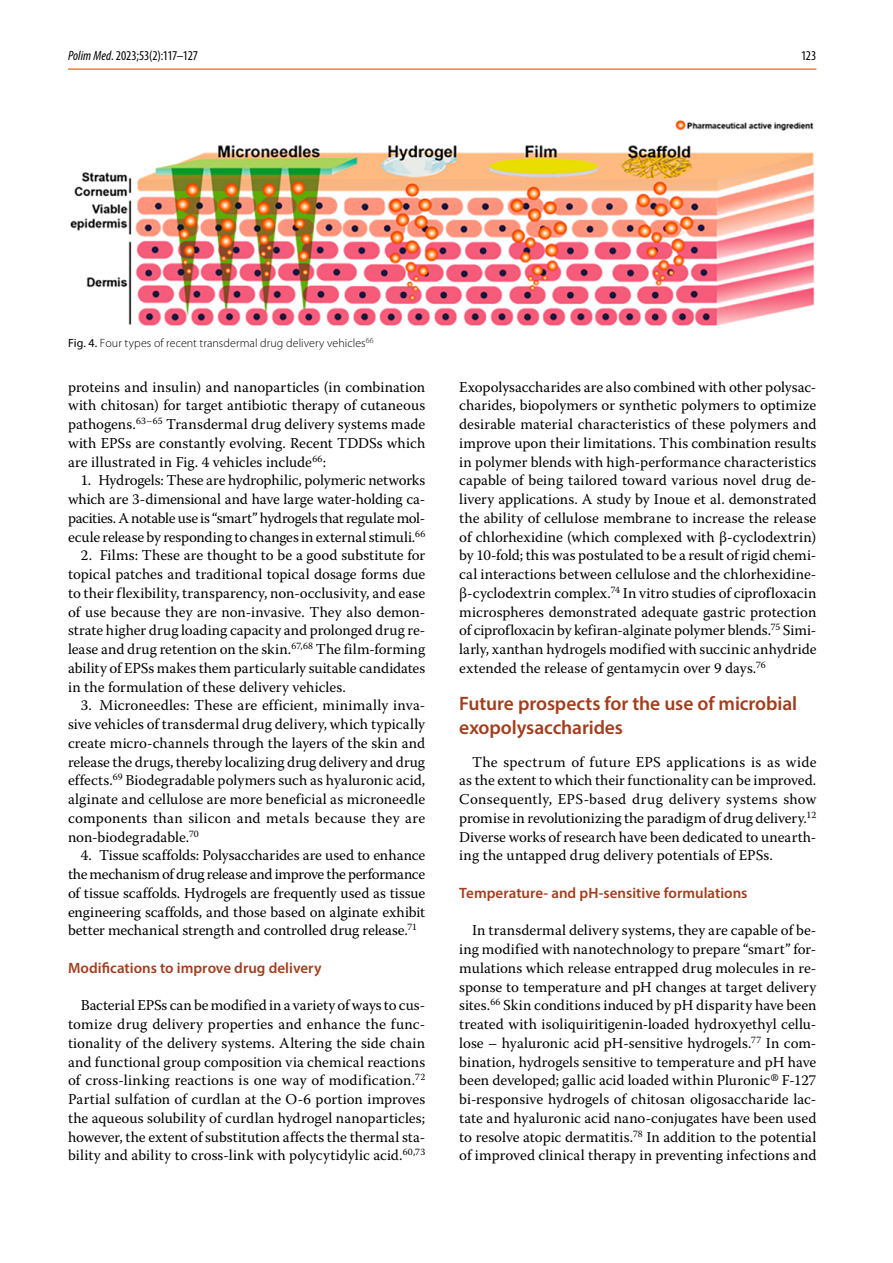
<style>
.page{position:relative;width:893px;height:1263px;background:#fff}
.page>*{position:absolute;margin:0;border:0;box-sizing:border-box;transform-origin:0 0}
.naglowek_2_st{font:600 19.5px/23.4px "Myriad Pro";letter-spacing:-.005em;color:#a23e1d}
.tekst_glowny{font:15px/18.8px "Warnock Pro";letter-spacing:.005em;color:#000;text-align:justify}
.naglowek_3_st{font:600 15px "Myriad Pro";color:#a23e1d}
.t1{font:condensed 13.5px "Myriad Pro";letter-spacing:-.01em;color:#000}
.tytul_ryciny{font:300 12px "Myriad Pro";letter-spacing:.005em;color:#000}
.s1{font-style:italic}
.s2{font-weight:400}
.s3{font-family:"Adobe Caslon Pro"}
</style>
<div class="page">
<hr style="left:68px;top:68px;width:748px;height:2px;background:#f07f3c">
<img style="left:70px;top:120px;width:745px;height:206px">
<p class="t1" style="left:68px;top:47px;width:131px"><span class="s1">Polim Med</span>. 2023;53(2):117–127</p>
<p class="t1" style="left:801px;top:47px;width:17px">123</p>
<p class="tytul_ryciny" style="left:68px;top:336px;width:307px"><span class="s2">Fig. 4.</span> Four types of recent transdermal drug delivery vehicles<sup>66</sup></p>
<p class="tekst_glowny" style="left:68px;top:377px;width:359px">proteins and insulin) and nanoparticles (in combination with chitosan) for target antibiotic therapy of cutaneous pathogens.<sup>63–65</sup> Transdermal drug delivery systems made with EPSs are constantly evolving. Recent TDDSs which are illustrated in Fig. 4 vehicles include<sup>66</sup>:</p>
<p class="tekst_glowny" style="left:68px;top:471px;width:359px;text-indent:13px">1. Hydrogels: These are hydrophilic, polymeric networks which are 3-dimensional and have large water-holding ca&shy;pacities. A notable use is “smart” hydrogels that regulate mol&shy;ecule release by responding to changes in external stimuli.<sup>66</sup></p>
<p class="tekst_glowny" style="left:68px;top:546px;width:359px;text-indent:13px">2. Films: These are thought to be a good substitute for topical patches and traditional topical dosage forms due to their flexibility, transparency, non-occlusivity, and ease of use because they are non-invasive. They also demon&shy;strate higher drug loading capacity and prolonged drug re&shy;lease and drug retention on the skin.<sup>67,68</sup> The film-forming ability of EPSs makes them particularly suitable candidates in the formulation of these delivery vehicles.</p>
<p class="tekst_glowny" style="left:68px;top:696px;width:359px;text-indent:13px">3. Microneedles: These are efficient, minimally inva&shy;sive vehicles of transdermal drug delivery, which typically create micro-channels through the layers of the skin and release the drugs, thereby localizing drug delivery and drug effects.<sup>69</sup> Biodegradable polymers such as hyaluronic acid, alginate and cellulose are more beneficial as microneedle components than silicon and metals because they are non-biodegradable.<sup>70</sup></p>
<p class="tekst_glowny" style="left:68px;top:846px;width:359px;text-indent:13px">4. Tissue scaffolds: Polysaccharides are used to enhance the mechanism of drug release and improve the performance of tissue scaffolds. Hydrogels are frequently used as tissue engineering scaffolds, and those based on alginate exhibit better mechanical strength and controlled drug release.<sup>71</sup></p>
<h4 class="naglowek_3_st" style="left:68px;top:958px;width:255px">Modifications to improve drug delivery</h4>
<p class="tekst_glowny" style="left:68px;top:996px;width:359px;text-indent:13px">Bacterial EPSs can be modified in a variety of ways to cus&shy;tomize drug delivery properties and enhance the func&shy;tionality of the delivery systems. Altering the side chain and functional group composition via chemical reactions of cross-linking reactions is one way of modification.<sup>72<br></sup>Partial sulfation of curdlan at the O-6 portion improves the aqueous solubility of curdlan hydrogel nanoparticles; however, the extent of substitution affects the thermal sta&shy;bility and ability to cross-link with polycytidylic acid.<sup>60,73</sup></p>
<p class="tekst_glowny" style="left:459px;top:377px;width:359px">Exopolysaccharides are also combined with other polysac&shy;charides, biopolymers or synthetic polymers to optimize desirable material characteristics of these polymers and improve upon their limitations. This combination results in polymer blends with high-performance characteristics capable of being tailored toward various novel drug de&shy;livery applications. A study by Inoue et al. demonstrated the ability of cellulose membrane to increase the release of chlorhexidine (which complexed with β-cyclodextrin) by 10-fold; this was postulated to be a result of rigid chemi&shy;cal interactions between cellulose and the chlorhexidine&shy;β-cyclodextrin complex.<sup>74</sup> In vitro studies of ciprofloxacin microspheres demonstrated adequate gastric protection of ciprofloxacin by kefiran-alginate polymer blends.<sup>75</sup> Simi&shy;larly, xanthan hydrogels modified with succinic anhydride extended the release of gentamycin over 9 days.<sup>76</sup></p>
<h3 class="naglowek_2_st" style="left:459px;top:692px;width:339px">Future prospects for the use of microbial exopolysaccharides</h3>
<p class="tekst_glowny" style="left:459px;top:752px;width:359px;text-indent:13px">The spectrum of future EPS applications is as wide as the extent to which their functionality can be improved.<br>Consequently, EPS-based drug delivery systems show promise in revolutionizing the paradigm of drug delivery.<sup>12<br></sup>Diverse works of research have been dedicated to unearth&shy;ing the untapped drug delivery potentials of EPSs.</p>
<h4 class="naglowek_3_st" style="left:459px;top:883px;width:290px">Temperature- and pH-sensitive formulations</h4>
<p class="tekst_glowny" style="left:459px;top:921px;width:359px;text-indent:13px">In transdermal delivery systems, they are capable of be&shy;ing modified with nanotechnology to prepare “smart” for&shy;mulations which release entrapped drug molecules in re&shy;sponse to temperature and pH changes at target delivery sites.<sup>66</sup> Skin conditions induced by pH disparity have been treated with isoliquiritigenin-loaded hydroxyethyl cellu&shy;lose – hyaluronic acid pH-sensitive hydrogels.<sup>77</sup> In com&shy;bination, hydrogels sensitive to temperature and pH have been developed; gallic acid loaded within Pluronic<span class="s3">®</span> F-127 bi-responsive hydrogels of chitosan oligosaccharide lac&shy;tate and hyaluronic acid nano-conjugates have been used to resolve atopic dermatitis.<sup>78</sup> In addition to the potential of improved clinical therapy in preventing infections and</p>
</div>
